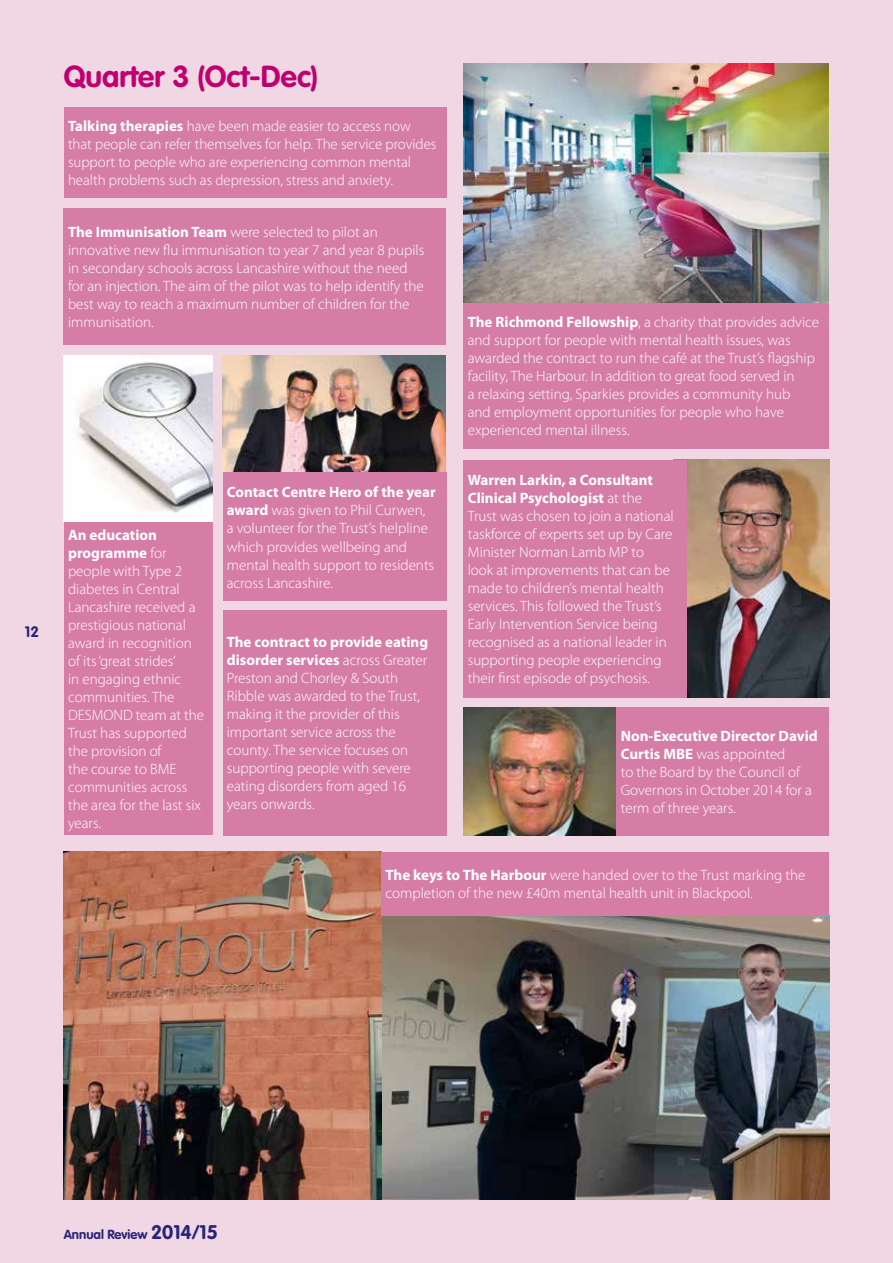
<style>
.page{position:relative;width:893px;height:1263px;background:#f1d6e4}
.page>*{position:absolute;margin:0;border:0;box-sizing:border-box;transform-origin:0 0}
.t1{font:700 30px "VAG Rounded";color:#bf006e}
.t2{font:300 15px/18px "Myriad Pro";color:#fff}
.t3{font:700 15px "VAG Rounded";color:#27257a}
.t4{font:700 12.9px "VAG Rounded";color:#27257a}
.s1{font-weight:700}
.s2{font-size:19.5px}
</style>
<div class="page">
<img style="left:463px;top:64px;width:365px;height:239px">
<img style="left:381px;top:915px;width:448px;height:284px">
<img style="left:463px;top:707px;width:154px;height:128px">
<img style="left:64px;top:852px;width:317px;height:347px">
<div style="left:64px;top:208px;width:382px;height:136px;background:#d67da7"></div>
<div style="left:463px;top:303px;width:366px;height:146px;background:#d67da7"></div>
<div style="left:381px;top:852px;width:448px;height:63px;background:#d67da7"></div>
<div style="left:64px;top:107px;width:382px;height:91px;background:#d67da7"></div>
<div style="left:617px;top:707px;width:212px;height:128px;background:#d67da7"></div>
<div style="left:64px;top:522px;width:149px;height:313px;background:#d67da7"></div>
<img style="left:222px;top:355px;width:224px;height:118px">
<img style="left:64px;top:355px;width:149px;height:167px">
<img style="left:673px;top:459px;width:156px;height:238px">
<div style="left:463px;top:460px;width:224px;height:237px;background:#d67da7"></div>
<div style="left:223px;top:473px;width:223px;height:128px;background:#d67da7"></div>
<div style="left:223px;top:610px;width:223px;height:225px;background:#d67da7"></div>
<p class="t3" style="left:25px;top:623px;width:16px">12</p>
<h1 class="t1" style="left:64px;top:59px;width:256px">Quarter 3 (Oct-Dec)</h1>
<p class="t2" style="left:68px;top:117px;width:370px"><span class="s1">Talking therapies</span> have been made easier to access now that people can refer themselves for help. The service provides support to people who are experiencing common mental health problems such as depression, stress and anxiety.</p>
<p class="t2" style="left:68px;top:223px;width:358px"><span class="s1">The Immunisation Team</span> were selected to pilot an innovative new flu immunisation to year 7 and year 8 pupils in secondary schools across Lancashire without the need for an injection. The aim of the pilot was to help identify the best way to reach a maximum number of children for the immunisation.</p>
<p class="t2" style="left:68px;top:526px;width:138px"><span class="s1">An education programme</span> for people with Type 2 diabetes in Central<br>Lancashire received a prestigious national award in recognition of its ‘great strides’<br>in engaging ethnic communities. The<br>DESMOND team at the<br>Trust has supported the provision of<br>the course to BME communities across the area for the last six years.</p>
<p class="t2" style="left:227px;top:484px;width:210px"><span class="s1">Contact Centre Hero of the year award</span> was given to Phil Curwen, a volunteer for the Trust’s helpline which provides wellbeing and mental health support to residents across Lancashire.</p>
<p class="t2" style="left:227px;top:633px;width:203px"><span class="s1">The contract to provide eating disorder services</span> across Greater<br>Preston and Chorley &amp; South<br>Ribble was awarded to the Trust, making it the provider of this important service across the county. The service focuses on supporting people with severe eating disorders from aged 16 years onwards.</p>
<p class="t2" style="left:468px;top:314px;width:353px"><span class="s1">The Richmond Fellowship</span>, a charity that provides advice and support for people with mental health issues, was awarded the contract to run the café at the Trust’s flagship facility, The Harbour. In addition to great food served in<br>a relaxing setting, Sparkies provides a community hub<br>and employment opportunities for people who have experienced mental illness.</p>
<p class="t2" style="left:468px;top:471px;width:207px"><span class="s1">Warren Larkin, a Consultant<br>Clinical Psychologist</span> at the<br>Trust was chosen to join a national taskforce of experts set up by Care<br>Minister Norman Lamb MP to<br>look at improvements that can be made to children’s mental health services. This followed the Trust’s<br>Early Intervention Service being recognised as a national leader in supporting people experiencing their first episode of psychosis.</p>
<p class="t2" style="left:621px;top:727px;width:198px"><span class="s1">Non-Executive Director David<br>Curtis MBE</span> was appointed<br>to the Board by the Council of<br>Governors in October 2014 for a term of three years.</p>
<p class="t2" style="left:385px;top:866px;width:422px"><span class="s1">The keys to The Harbour</span> were handed over to the Trust marking the completion of the new £40m mental health unit in Blackpool.</p>
<p class="t4" style="left:64px;top:1226px;width:156px">Annual Review <span class="s2">2014/15</span></p>
</div>
